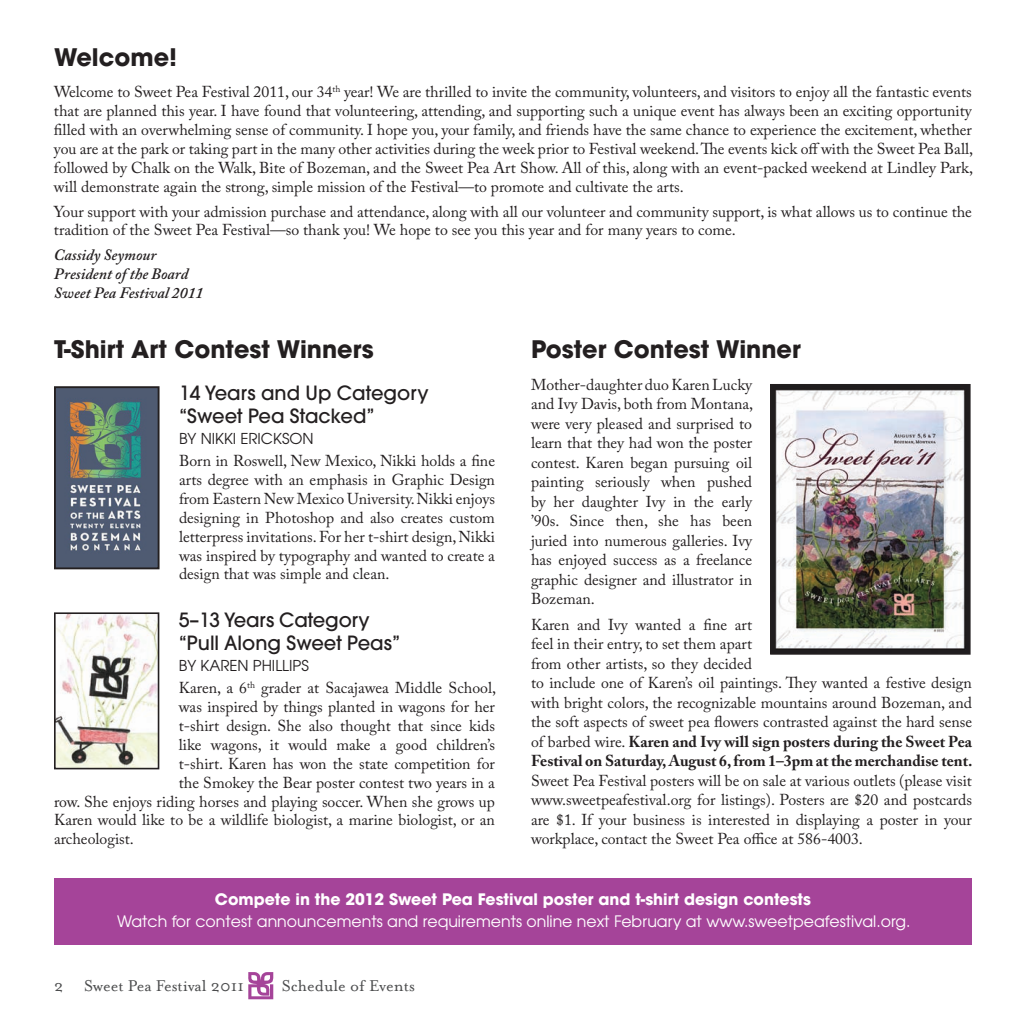
<style>
.page{position:relative;width:1026px;height:1026px;background:#fff}
.page>*{position:absolute;margin:0;border:0;box-sizing:border-box;transform-origin:0 0}
.t1{font:700 24px "Avant Garde";color:#231f20}
.t2{font:500 19.5px/23.4px "Avant Garde";color:#231f20}
.t3{font:18px "Mrs Eaves Roman";color:#4b4c4d}
.t4{font:15.75px/19.5px "Adobe Caslon Pro";color:#231f20;text-align:justify}
.t5{font:15.75px "Avant Garde";color:#fff}
.t6{font:700 15.75px "Avant Garde";color:#fff}
.t7{font:italic 600 15.75px/18.9px "Adobe Caslon Pro";color:#231f20}
.t8{font:15px "Avant Garde";color:#231f20}
.s1{font-weight:700}
</style>
<div class="page">
<svg style="left:248px;top:972px;width:25px;height:27px"></svg>
<img style="left:57px;top:389px;width:100px;height:177px">
<div style="left:54px;top:386px;width:106px;height:183px;border:2px solid #231f20"></div>
<img style="left:57px;top:615px;width:99px;height:151px">
<div style="left:54px;top:612px;width:105px;height:157px;border:2px solid #231f20"></div>
<img style="left:773px;top:387px;width:195px;height:265px">
<div style="left:770px;top:384px;width:201px;height:271px;border:2px solid #231f20"></div>
<div style="left:54px;top:879px;width:918px;height:66px;background:#a54499"></div>
<h1 class="t1" style="left:54px;top:42px;width:125px">Welcome!</h1>
<p class="t4" style="left:54px;top:82px;width:921px;line-height:18.9px">Welcome to Sweet Pea Festival 2011, our 34<sup>th</sup> year! We are thrilled to invite the community, volunteers, and visitors to enjoy all the fantastic events that are planned this year. I have found that volunteering, attending, and supporting such a unique event has always been an exciting opportunity filled with an overwhelming sense of community. I hope you, your family, and friends have the same chance to experience the excitement, whether you are at the park or taking part in the many other activities during the week prior to Festival weekend. The events kick off with the Sweet Pea Ball, followed by Chalk on the Walk, Bite of Bozeman, and the Sweet Pea Art Show. All of this, along with an event-packed weekend at Lindley Park, will demonstrate again the strong, simple mission of the Festival—to promote and cultivate the arts.</p>
<p class="t4" style="left:54px;top:202px;width:919px;line-height:18.9px">Your support with your admission purchase and attendance, along with all our volunteer and community support, is what allows us to continue the tradition of the Sweet Pea Festival—so thank you! We hope to see you this year and for many years to come.</p>
<p class="t7" style="left:54px;top:245px;width:151px">Cassidy Seymour<br>President of the Board<br>Sweet Pea Festival 2011</p>
<h1 class="t1" style="left:54px;top:334px;width:321px">T-Shirt Art Contest Winners</h1>
<p class="t2" style="left:179px;top:381px;width:251px">14 Years and Up Category “Sweet Pea Stacked”</p>
<p class="t8" style="left:179px;top:429px;width:134px">by Nikki Erickson</p>
<p class="t4" style="left:179px;top:451px;width:318px;line-height:18.9px">Born in Roswell, New Mexico, Nikki holds a fine arts degree with an emphasis in Graphic Design from Eastern New Mexico University. Nikki enjoys designing in Photoshop and also creates custom letterpress invitations. For her t-shirt design, Nikki was inspired by typography and wanted to create a design that was simple and clean.</p>
<p class="t2" style="left:179px;top:608px;width:223px">5–13 Years Category “Pull Along Sweet Peas”</p>
<p class="t8" style="left:179px;top:656px;width:132px">BY Karen Phillips</p>
<p class="t4" style="left:179px;top:678px;width:319px">Karen, a 6<sup>th</sup> grader at Sacajawea Middle School,</p>
<p class="t4" style="left:179px;top:697px;width:318px">was inspired by things planted in wagons for her</p>
<p class="t4" style="left:179px;top:716px;width:318px">t-shirt design. She also thought that since kids</p>
<p class="t4" style="left:179px;top:735px;width:318px">like wagons, it would make a good children’s</p>
<p class="t4" style="left:179px;top:754px;width:318px">t-shirt. Karen has won the state competition for</p>
<p class="t4" style="left:179px;top:772px;width:318px">the Smokey the Bear poster contest two years in a</p>
<p class="t4" style="left:54px;top:791px;width:443px">row. She enjoys riding horses and playing soccer. When she grows up</p>
<p class="t4" style="left:54px;top:810px;width:442px">Karen would like to be a wildlife biologist, a marine biologist, or an</p>
<p class="t4" style="left:54px;top:829px;width:81px">archeologist.</p>
<h1 class="t1" style="left:531px;top:334px;width:271px">Poster Contest Winner</h1>
<p class="t4" style="left:531px;top:375px;width:224px">Mother-daughter duo Karen Lucky and Ivy Davis, both from Montana, were very pleased and surprised to learn that they had won the poster contest. Karen began pursuing oil painting seriously when pushed by her daughter Ivy in the early ’90s. Since then, she has been juried into numerous galleries. Ivy has enjoyed success as a freelance graphic designer and illustrator in Bozeman.</p>
<p class="t4" style="left:531px;top:615px;width:443px;text-align:left">Karen and Ivy wanted a fine art<br>feel in their entry, to set them apart<br>from other artists, so they decided<br>to include one of Karen’s oil paintings. They wanted a festive design with bright colors, the recognizable mountains around Bozeman, and the soft aspects of sweet pea flowers contrasted against the hard sense of barbed wire. <span class="s1">Karen and Ivy will sign posters during the Sweet Pea Festival on Saturday, August 6, from 1–3pm at the merchandise tent.</span></p>
<p class="t4" style="left:531px;top:771px;width:442px">Sweet Pea Festival posters will be on sale at various outlets (please visit www.sweetpeafestival.org for listings). Posters are $20 and postcards are $1. If your business is interested in displaying a poster in your workplace, contact the Sweet Pea office at 586-4003.</p>
<p class="t6" style="left:215px;top:889px;width:598px">Compete in the 2012 Sweet Pea Festival poster and t-shirt design contests</p>
<p class="t5" style="left:117px;top:911px;width:795px">Watch for contest announcements and requirements online next February at www.sweetpeafestival.org.</p>
<p class="t3" style="left:54px;top:976px;width:191px">2 Sweet Pea Festival 2011</p>
<p class="t3" style="left:282px;top:976px;width:135px">Schedule of Events</p>
</div>
